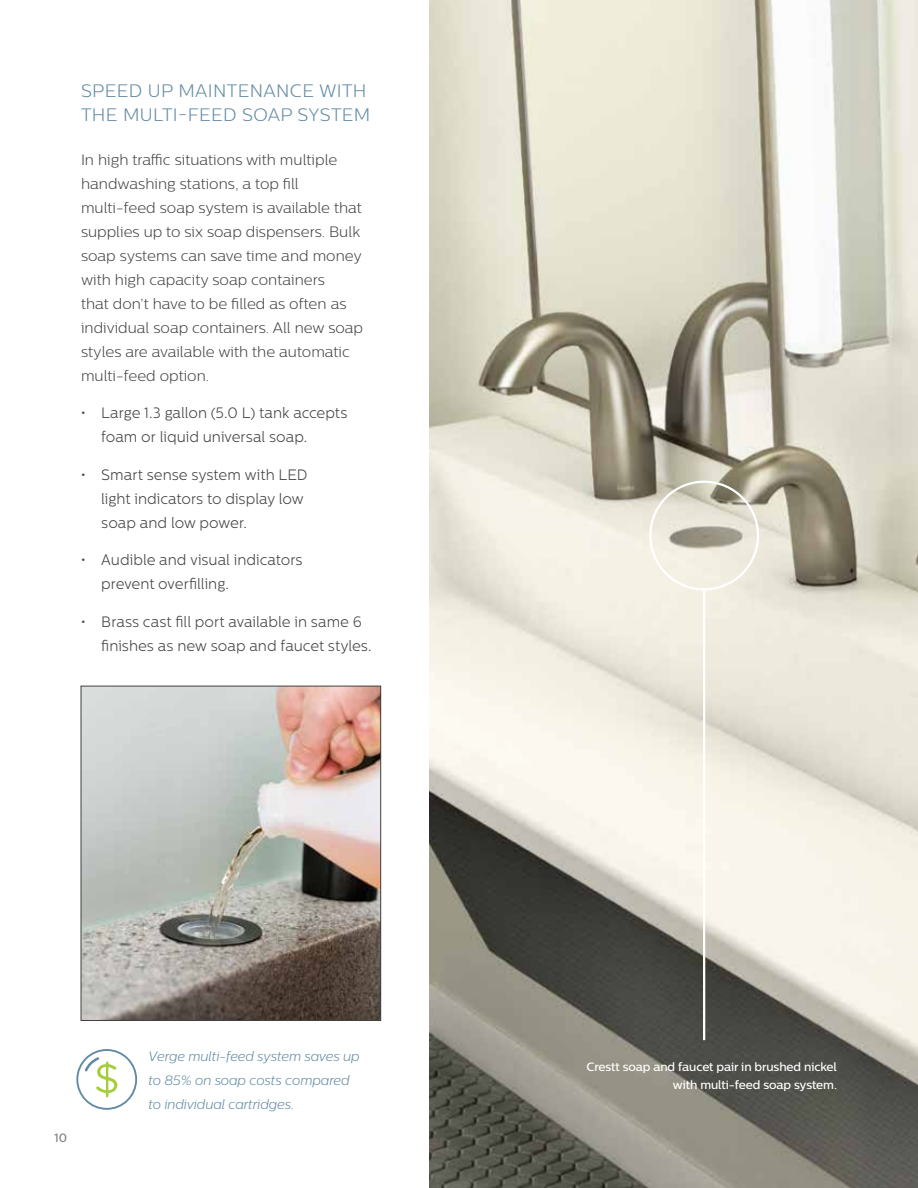
<style>
.page{position:relative;width:918px;height:1188px;background:#fff}
.page>*{position:absolute;margin:0;border:0;box-sizing:border-box;transform-origin:0 0}
.t1{font:300 18px/24px "Centrale Sans";letter-spacing:.02em;color:#628aa4}
.t2{font:300 15px/24px "Centrale Sans";color:#414042}
.t3{font:300 15px/24px "Centrale Sans";color:#414042}
.t4{font:italic 300 13.5px/24px "Centrale Sans";letter-spacing:-.01em;color:#628aa4}
.t5{font:500 12px/18px "Centrale Sans";letter-spacing:-.01em;color:#fff;text-align:right}
.t6{font:500 12px "Centrale Sans";color:#808285}
</style>
<div class="page">
<img style="left:429px;top:0;width:489px;height:1188px">
<div style="left:649px;top:481px;width:110px;height:109px;border:2px solid #fff;border-radius:50%"></div>
<hr style="left:703px;top:590px;width:2px;height:450px;background:#fff">
<img style="left:83px;top:688px;width:296px;height:331px">
<div style="left:81px;top:686px;width:300px;height:335px;border:1px solid #414042"></div>
<svg style="left:76px;top:1049px;width:61px;height:61px"></svg>
<p class="t1" style="left:81px;top:78px;width:291px">SPEED UP MAINTENANCE WITH<br>THE MULTI-FEED SOAP SYSTEM</p>
<p class="t2" style="left:81px;top:147px;width:284px">In high traffic situations with multiple handwashing stations, a top fill multi-feed soap system is available that supplies up to six soap dispensers. Bulk soap systems can save time and money with high capacity soap containers<br>that don’t have to be filled as often as individual soap containers. All new soap styles are available with the automatic multi-feed option.</p>
<p class="t3" style="left:101px;top:401px;width:248px;text-indent:-20px">• Large 1.3 gallon (5.0 L) tank accepts foam or liquid universal soap.</p>
<p class="t3" style="left:101px;top:463px;width:208px;text-indent:-20px">• Smart sense system with LED light indicators to display low soap and low power.</p>
<p class="t3" style="left:101px;top:548px;width:203px;text-indent:-20px">• Audible and visual indicators prevent overfilling.</p>
<p class="t3" style="left:101px;top:610px;width:272px;text-indent:-20px">• Brass cast fill port available in same 6 finishes as new soap and faucet styles.</p>
<p class="t6" style="left:54px;top:1131px;width:15px">10</p>
<p class="t4" style="left:148px;top:1044px;width:213px">Verge multi-feed system saves up to 85% on soap costs compared to individual cartridges.</p>
<p class="t5" style="left:586px;top:1057px;width:252px">Crestt soap and faucet pair in brushed nickel with multi-feed soap system.</p>
</div>
